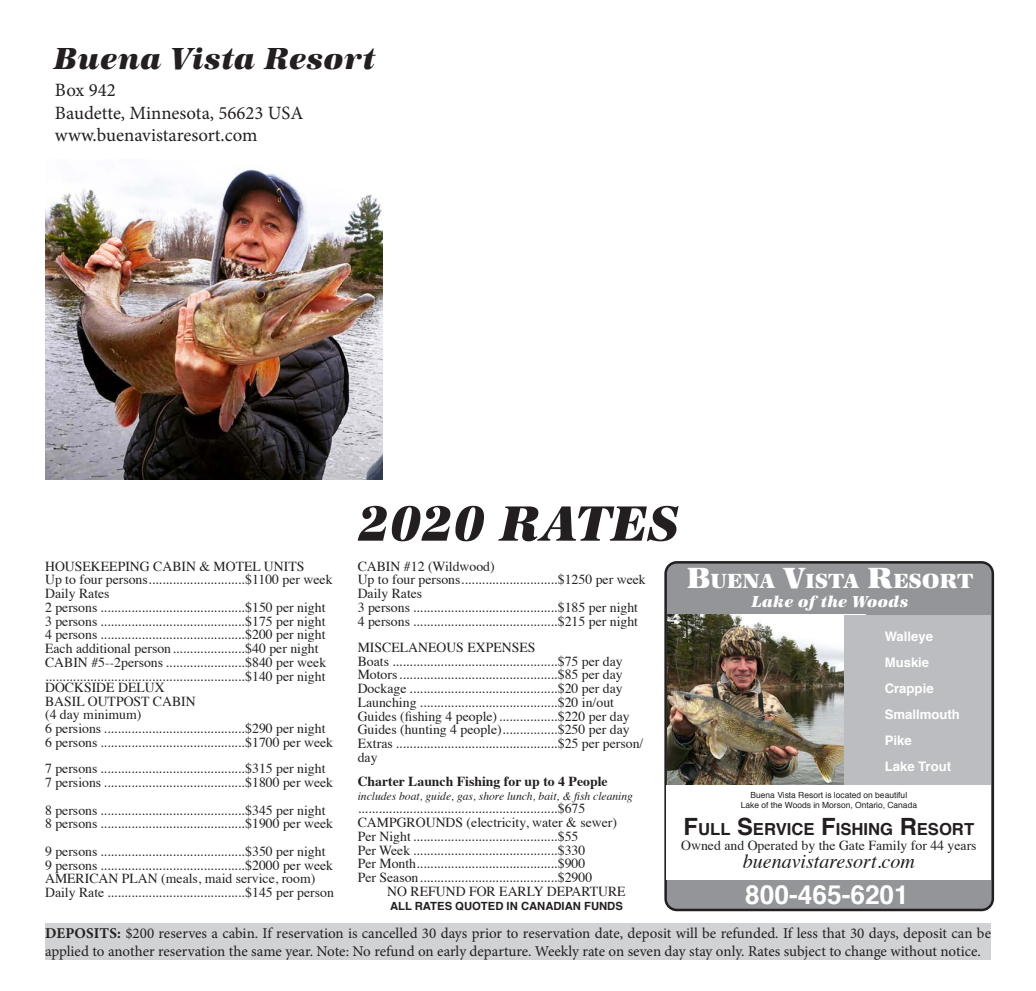
<style>
.page{position:relative;width:1036px;height:991px;background:#fff}
.page>*{position:absolute;margin:0;border:0;box-sizing:border-box;transform-origin:0 0}
.t1{font:51.25px "Antiqua Ultra Italic DTC";color:#231f20}
.t2{font:31.25px "Antiqua Ultra Italic DTC";color:#231f20}
.t3{font:700 26.25px "Helvetica";color:#fff}
.t4{font:21px "Antiqua Ultra DTC";color:#fff}
.t5{font:italic 20px "Times";color:#231f20}
.t6{font:18.75px/22.5px "Minion Pro";color:#231f20}
.t7{font:700 16.62px "Helvetica";color:#231f20}
.t8{font:16.25px "Antiqua Ultra Italic DTC";color:#fff}
.t9{font:15px/18px "Minion Pro";color:#231f20}
.t10{font:13.75px/13.8px "Times";color:#231f20}
.t11{font:700 13.75px "Times";color:#231f20}
.t12{font:700 13.12px/25.9px "Helvetica";color:#fff}
.t13{font:italic 11.5px "Times";color:#231f20}
.t14{font:700 11.25px "Helvetica";color:#231f20}
.t15{font:8.5px/10.1px "Helvetica";color:#231f20;text-align:center}
.s1{font-size:30px}
.s2{font-size:23.75px}
.s3{font-weight:700}
</style>
<div class="page">
<img style="left:45px;top:169px;width:338px;height:310px">
<svg style="left:664px;top:561px;width:329px;height:349px;background:#8d8e91"></svg>
<img style="left:666px;top:614px;width:178px;height:171px">
<div style="left:844px;top:614px;width:146px;height:171px;background:#bcbdc0"></div>
<div style="left:666px;top:785px;width:324px;height:94px;background:#fff"></div>
<div style="left:45px;top:922px;width:945px;height:37px;background:#d1d2d4"></div>
<h2 class="t2" style="left:53px;top:41px;width:323px">Buena Vista Resort</h2>
<h3 class="t6" style="left:55px;top:79px;width:250px">Box 942<br>Baudette, Minnesota, 56623 USA www.buenavistaresort.com</h3>
<h1 class="t1" style="left:357px;top:494px;width:323px">2020 RATES</h1>
<p class="t10" style="left:357px;top:557px;width:289px">CABIN #12 (Wildwood)<br>Up to four persons ............................$1250 per week Daily Rates<br>3 persons ..........................................$185 per night 4 persons ..........................................$215 per night</p>
<p class="t10" style="left:357px;top:639px;width:287px">MISCELANEOUS EXPENSES<br>Boats ................................................$75 per day Motors ..............................................$85 per day Dockage ...........................................$20 per day Launching ........................................$20 in/out Guides (fishing 4 people) .................$220 per day Guides (hunting 4 people) ................$250 per day Extras ...............................................$25 per person/ day</p>
<p class="t11" style="left:357px;top:767px;width:251px">Charter Launch Fishing for up to 4 People</p>
<p class="t13" style="left:357px;top:785px;width:277px">includes boat, guide, gas, shore lunch, bait, &amp; fish cleaning</p>
<p class="t10" style="left:357px;top:800px;width:261px">..........................................................$675<br>CAMPGROUNDS (electricity, water &amp; sewer)<br>Per Night ..........................................$55<br>Per Week ..........................................$330<br>Per Month.........................................$900<br>Per Season ........................................$2900</p>
<p class="t10" style="left:387px;top:882px;width:240px">NO REFUND FOR EARLY DEPARTURE</p>
<p class="t14" style="left:390px;top:896px;width:234px">ALL RATES QUOTED IN CANADIAN FUNDS</p>
<p class="t10" style="left:45px;top:557px;width:289px">HOUSEKEEPING CABIN &amp; MOTEL UNITS<br>Up to four persons ............................$1100 per week Daily Rates<br>2 persons ..........................................$150 per night 3 persons ..........................................$175 per night 4 persons ..........................................$200 per night Each additional person .....................$40 per night CABIN #5--2persons .......................$840 per week ..........................................................$140 per night</p>
<p class="t10" style="left:45px;top:679px;width:289px">DOCKSIDE DELUX<br>BASIL OUTPOST CABIN<br>(4 day minimum)<br>6 persions .........................................$290 per night 6 persons ..........................................$1700 per week</p>
<p class="t10" style="left:45px;top:760px;width:289px">7 persons ..........................................$315 per night<br>7 persions .........................................$1800 per week</p>
<p class="t10" style="left:45px;top:801px;width:289px">8 persons ..........................................$345 per night<br>8 persons ..........................................$1900 per week</p>
<p class="t10" style="left:45px;top:842px;width:290px">9 persons ..........................................$350 per night 9 persons ..........................................$2000 per week AMERICAN PLAN (meals, maid service, room)<br>Daily Rate ........................................$145 per person</p>
<h3 class="t4" style="left:686px;top:568px;width:288px"><span class="s1">B</span>UENA <span class="s1">V</span>ISTA <span class="s1">R</span>ESORT</h3>
<p class="t8" style="left:750px;top:592px;width:158px">Lake of the Woods</p>
<p class="t12" style="left:884px;top:623px;width:77px">Walleye<br>Muskie<br>Crappie<br>Smallmouth<br>Pike<br>Lake Trout</p>
<p class="t15" style="left:740px;top:790px;width:178px">Buena Vista Resort is located on beautiful<br>Lake of the Woods in Morson, Ontario, Canada</p>
<p class="t7" style="left:683px;top:815px;width:292px"><span class="s2">F</span>ULL <span class="s2">S</span>ERVICE <span class="s2">F</span>ISHING <span class="s2">R</span>ESORT</p>
<p class="t10" style="left:681px;top:837px;width:297px">Owned and Operated by the Gate Family for 44 years</p>
<h3 class="t5" style="left:742px;top:843px;width:174px">buenavistaresort.com</h3>
<h3 class="t3" style="left:745px;top:872px;width:165px">800-465-6201</h3>
<p class="t9" style="left:45px;top:923px;width:947px"><span class="s3">DEPOSITS:</span> $200 reserves a cabin. If reservation is cancelled 30 days prior to reservation date, deposit will be refunded. If less that 30 days, deposit can be applied to another reservation the same year. Note: No refund on early departure. Weekly rate on seven day stay only. Rates subject to change without notice.</p>
</div>
